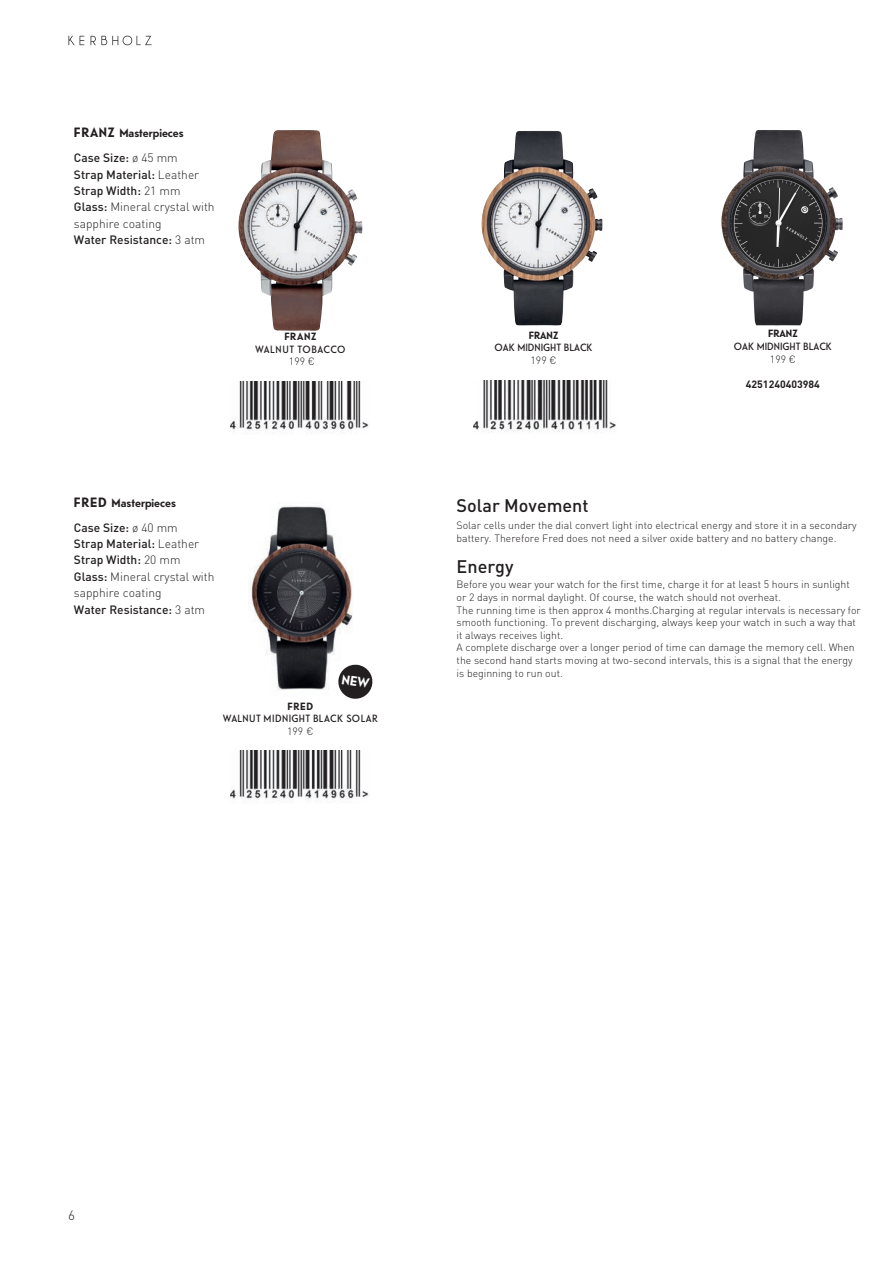
<style>
.page{position:relative;width:893px;height:1263px;background:#fff}
.page>*{position:absolute;margin:0;border:0;box-sizing:border-box;transform-origin:0 0}
.t1{font:500 18px "DINOT";color:#221e1f}
.t2{font:300 13.5px "DINOT";color:#231f20}
.t3{font:500 12px/16.4px "DINOT";color:#231f20}
.t4{font:700 12px "Telefon";color:#231f20}
.t5{font:300 10.5px/12.6px "DINOT";color:#221e1f}
.t6{font:10.5px "Telefon";letter-spacing:.03em;color:#231f20}
.t7{font:10.5px "Telefon";color:#231f20}
.t8{font:10.5px "Telefon";color:#221e1f}
.t9{font:700 10.5px "Telefon";letter-spacing:.055em;color:#231f20}
.t10{font:700 10.5px "DINOT";color:#221e1f}
.t11{font:300 10.5px "DINOT";color:#231f20}
.t12{font:700 10.5px "Telefon";color:#221e1f}
.s1{font-size:13.5px}
.s2{font-weight:300}
</style>
<div class="page">
<svg style="left:91px;top:36px;width:61px;height:9px"></svg>
<svg style="left:69px;top:36px;width:15px;height:9px"></svg>
<img style="left:231px;top:382px;width:138px;height:51px">
<img style="left:238px;top:130px;width:125px;height:201px">
<img style="left:249px;top:506px;width:104px;height:184px">
<img style="left:231px;top:751px;width:138px;height:51px">
<img style="left:481px;top:131px;width:121px;height:194px">
<img style="left:474px;top:380px;width:142px;height:53px">
<img style="left:721px;top:130px;width:122px;height:196px">
<svg style="left:337px;top:663px;width:36px;height:36px"></svg>
<p class="t4" style="left:74px;top:125px;width:111px"><span class="s1">FRANZ</span> Masterpieces</p>
<p class="t3" style="left:74px;top:149px;width:142px">Case Size: <span class="s2">ø 45 mm<br></span>Strap Material: <span class="s2">Leather<br></span>Strap Width: <span class="s2">21 mm<br></span>Glass: <span class="s2">Mineral crystal with sapphire coating<br></span>Water Resistance: <span class="s2">3 atm</span></p>
<p class="t9" style="left:284px;top:330px;width:33px">FRANZ</p>
<p class="t6" style="left:255px;top:342px;width:92px">WALNUT TOBACCO</p>
<p class="t11" style="left:289px;top:354px;width:27px">199 €</p>
<p class="t4" style="left:74px;top:495px;width:103px"><span class="s1">FRED</span> Masterpieces</p>
<p class="t3" style="left:74px;top:519px;width:142px">Case Size: <span class="s2">ø 40 mm<br></span>Strap Material: <span class="s2">Leather<br></span>Strap Width: <span class="s2">20 mm<br></span>Glass: <span class="s2">Mineral crystal with sapphire coating<br></span>Water Resistance: <span class="s2">3 atm</span></p>
<p class="t9" style="left:288px;top:699px;width:27px">FRED</p>
<p class="t6" style="left:223px;top:712px;width:156px">WALNUT MIDNIGHT BLACK SOLAR</p>
<p class="t11" style="left:287px;top:724px;width:28px">199 €</p>
<p class="t9" style="left:529px;top:328px;width:31px">FRANZ</p>
<p class="t7" style="left:495px;top:341px;width:99px">OAK MIDNIGHT BLACK</p>
<p class="t11" style="left:531px;top:353px;width:27px">199 €</p>
<p class="t12" style="left:768px;top:327px;width:31px">FRANZ</p>
<p class="t8" style="left:734px;top:340px;width:99px">OAK MIDNIGHT BLACK</p>
<p class="t5" style="left:770px;top:352px;width:27px">199 €</p>
<p class="t10" style="left:746px;top:377px;width:76px">4251240403984</p>
<h1 class="t1" style="left:457px;top:493px;width:133px">Solar Movement</h1>
<p class="t5" style="left:457px;top:518px;width:402px">Solar cells under the dial convert light into electrical energy and store it in a secondary battery. Therefore Fred does not need a silver oxide battery and no battery change.</p>
<h1 class="t1" style="left:457px;top:554px;width:58px">Energy</h1>
<p class="t5" style="left:457px;top:578px;width:406px">Before you wear your watch for the first time, charge it for at least 5 hours in sunlight or 2 days in normal daylight. Of course, the watch should not overheat.<br>The running time is then approx 4 months.Charging at regular intervals is necessary for smooth functioning. To prevent discharging, always keep your watch in such a way that it always receives light.<br>A complete discharge over a longer period of time can damage the memory cell. When the second hand starts moving at two-second intervals, this is a signal that the energy is beginning to run out.</p>
<p class="t2" style="left:68px;top:1206px;width:8px">6</p>
</div>
